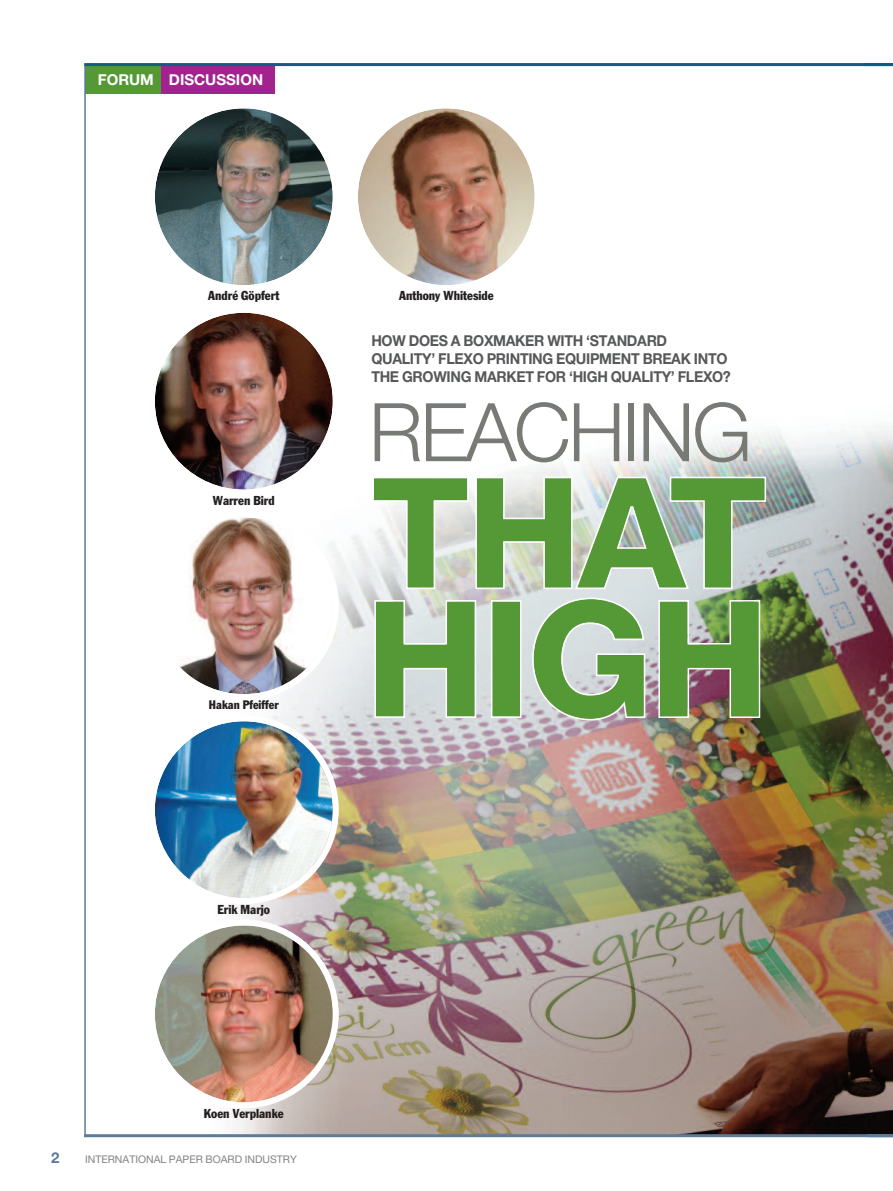
<style>
.page{position:relative;width:893px;height:1191px;background:#fff}
.page>*{position:absolute;margin:0;border:0;box-sizing:border-box;transform-origin:0 0}
.t1{font:300 81px "Helvetica Neue";letter-spacing:-.035em;color:#777a75}
.t2{font:700 15px/18px "Helvetica Neue";letter-spacing:-.02em;color:#57585a;scale:.95 1}
.t3{font:700 15px "Helvetica Neue";color:#fff}
.t4{font:700 15px "Helvetica Neue";color:#5b7c9b}
.t5{font:condensed 12.75px "Franklin Gothic";color:#231f20}
.t6{font:condensed 12.15px "Franklin Gothic";color:#231f20}
.t7{font:10.5px "Helvetica Neue";color:#808285}
</style>
<div class="page">
<div style="left:85px;top:65px;width:80px;height:29px;background:#549935"></div>
<div style="left:162px;top:65px;width:113px;height:29px;background:#a2238e"></div>
<img style="left:227px;top:427px;width:666px;height:707px">
<hr style="left:84px;top:65px;width:2px;height:1072px;background:#5b7c9b">
<hr style="left:84px;top:63px;width:809px;height:3px;background:#135b80">
<hr style="left:84px;top:1134px;width:809px;height:3px;background:#5b7c9b">
<img style="left:155px;top:108px;width:178px;height:177px">
<img style="left:358px;top:108px;width:177px;height:177px">
<img style="left:155px;top:715px;width:184px;height:189px">
<img style="left:179px;top:511px;width:160px;height:189px">
<img style="left:155px;top:312px;width:184px;height:183px">
<img style="left:155px;top:919px;width:184px;height:189px">
<svg style="left:372px;top:477px;width:394px;height:112px;background:#97bb8a"></svg>
<svg style="left:374px;top:597px;width:386px;height:123px;background:#8bb07a"></svg>
<p class="t3" style="left:98px;top:70px;width:167px">FORUM DISCUSSION</p>
<p class="t5" style="left:208px;top:291px;width:73px">André Göpfert</p>
<p class="t5" style="left:213px;top:495px;width:63px">Warren Bird</p>
<p class="t5" style="left:399px;top:291px;width:96px">Anthony Whiteside</p>
<p class="t2" style="left:371px;top:332px;width:380px">HOW DOES A BOXMAKER WITH ‘STANDARD<br>QUALITY’ FLEXO PRINTING EQUIPMENT BREAK INTO<br>THE GROWING MARKET FOR ‘HIGH QUALITY’ FLEXO?</p>
<h1 class="t1" style="left:369px;top:403px;width:385px">REACHING</h1>
<p class="t6" style="left:209px;top:700px;width:71px">Hakan Pfeiffer</p>
<p class="t5" style="left:217px;top:904px;width:54px">Erik Marjo</p>
<p class="t5" style="left:204px;top:1108px;width:81px">Koen Verplanke</p>
<p class="t4" style="left:51px;top:1148px;width:10px">2</p>
<p class="t7" style="left:85px;top:1153px;width:213px">INTERNATIONAL PAPER BOARD INDUSTRY</p>
</div>
